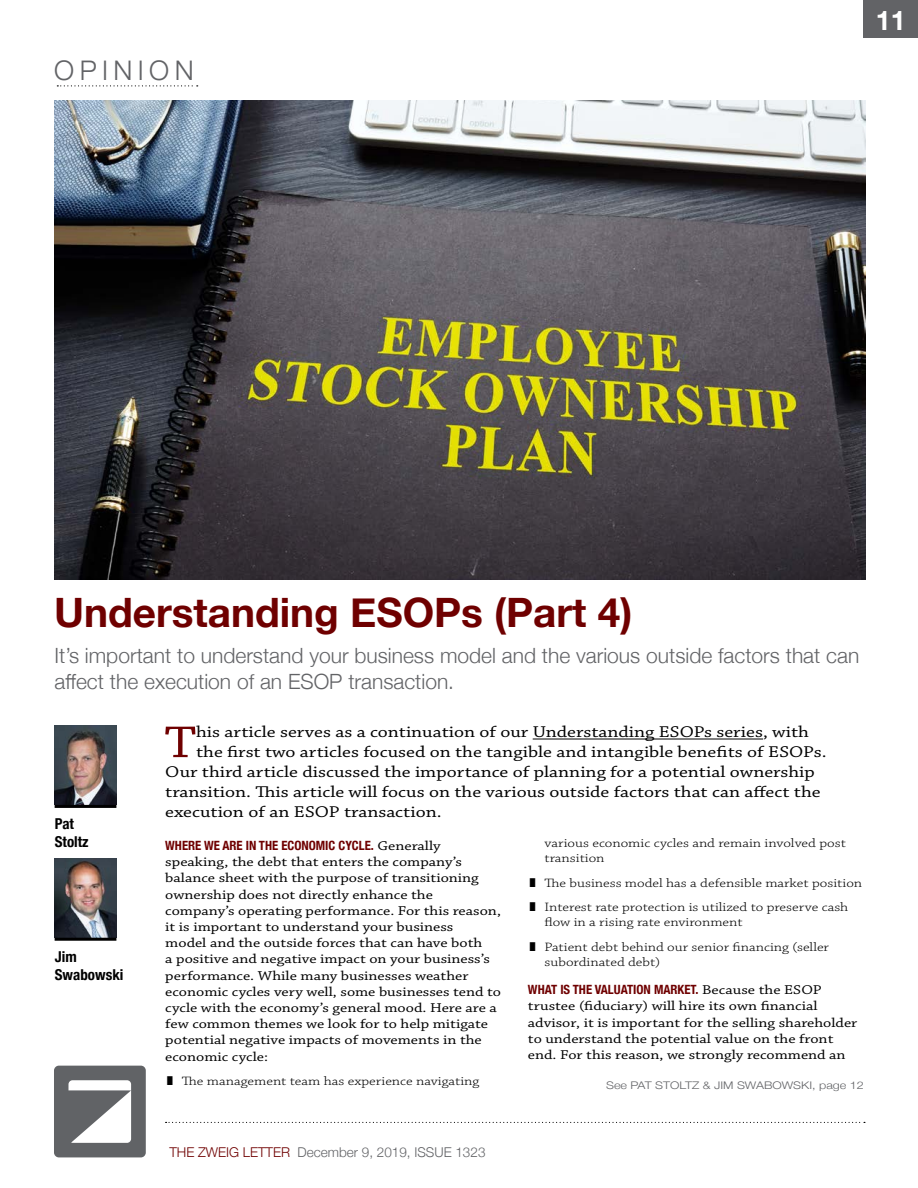
<style>
.page{position:relative;width:918px;height:1188px;background:#fff}
.page>*{position:absolute;margin:0;border:0;box-sizing:border-box;transform-origin:0 0}
.colum_lede{font:46.95px "Chaparral Pro";color:#6f0000;scale:1.2 1}
._1__Headline{font:700 40.5px "Helvetica Neue";color:#6f0000}
.Page_Topper{font:300 27px "Helvetica Neue";letter-spacing:.2em;color:#626366}
.t1{font:700 27px "Helvetica Neue";color:#fff}
._2__Deck{font:300 21px/25.2px "Helvetica Neue";color:#626366}
.colum_lede-2{font:16.5px "Chaparral Pro";color:#000;scale:1.2 1}
.t2{font:700 condensed 15px/18px "Helvetica Neue";color:#000}
.In-text_topic_heads{font:13.5px/16.2px "Chaparral Pro";color:#000;scale:1.2 1}
.t3{font:300 13.5px "Helvetica Neue";color:#626366}
.t4{font:300 12.75px/15.3px "Chaparral Pro";color:#000;scale:1.2 1}
.In-text_topic_heads-2{font:700 condensed 12.75px "Helvetica Neue";color:#6f0000}
._9__Credits{font:300 10.5px "Helvetica Neue";color:#626366;scale:1.2 1}
.s1{font-family:"Chaparral Pro";font-weight:400;font-stretch:normal;font-size:13.5px;color:#000}
.s2{color:#6f0000}
</style>
<div class="page">
<div style="left:864px;top:0;width:54px;height:38px;background:#626366"></div>
<svg style="left:166px;top:1122px;width:699px;height:1px"></svg>
<svg style="left:54px;top:1066px;width:92px;height:91px"></svg>
<hr style="left:533px;top:739px;width:230px;height:1px;background:#000">
<svg style="left:57px;top:85px;width:141px;height:1px"></svg>
<img style="left:55px;top:725px;width:61px;height:80px">
<hr style="left:55px;top:805px;width:61px;height:3px;background:#000">
<img style="left:55px;top:100px;width:810px;height:480px">
<img style="left:55px;top:858px;width:61px;height:80px">
<hr style="left:55px;top:938px;width:61px;height:3px;background:#000">
<p class="Page_Topper" style="left:54px;top:49px;width:141px">OPINION</p>
<h3 class="t1" style="left:876px;top:-1px;width:32px">11</h3>
<p class="_1__Headline" style="left:54px;top:581px;width:580px">Understanding ESOPs (Part 4)</p>
<p class="_2__Deck" style="left:55px;top:642px;width:806px">It’s important to understand your business model and the various outside factors that can affect the execution of an ESOP transaction.</p>
<p class="t2" style="left:55px;top:814px;width:35px">Pat<br>Stoltz</p>
<p class="t2" style="left:55px;top:947px;width:70px">Jim<br>Swabowski</p>
<p class="colum_lede" style="left:164px;top:716px;width:28px">T</p>
<p class="colum_lede-2" style="left:196px;top:723px;width:512px">his article serves as a continuation of our Understanding ESOPs series, with</p>
<p class="colum_lede-2" style="left:196px;top:743px;width:527px">the first two articles focused on the tangible and intangible benefits of ESOPs.</p>
<p class="colum_lede-2" style="left:165px;top:763px;width:543px">Our third article discussed the importance of planning for a potential ownership</p>
<p class="colum_lede-2" style="left:165px;top:782px;width:548px">transition. This article will focus on the various outside factors that can affect the</p>
<p class="colum_lede-2" style="left:165px;top:802px;width:232px">execution of an ESOP transaction.</p>
<p class="In-text_topic_heads-2" style="left:165px;top:835px;width:277px">WHERE WE ARE IN THE ECONOMIC CYCLE. <span class="s1">Generally</span></p>
<p class="In-text_topic_heads" style="left:165px;top:854px;width:281px">speaking, the debt that enters the company’s balance sheet with the purpose of transitioning ownership does not directly enhance the company’s operating performance. For this reason, it is important to understand your business<br>model and the outside forces that can have both<br>a positive and negative impact on your business’s performance. While many businesses weather economic cycles very well, some businesses tend to cycle with the economy’s general mood. Here are a few common themes we look for to help mitigate potential negative impacts of movements in the economic cycle:</p>
<p class="t4" style="left:167px;top:1074px;width:262px">❚ The management team has experience navigating</p>
<p class="t3" style="left:169px;top:1142px;width:318px"><span class="s2">THE ZWEIG LETTER</span> December 9, 2019, ISSUE 1323</p>
<p class="t4" style="left:544px;top:836px;width:253px">various economic cycles and remain involved post transition</p>
<p class="t4" style="left:529px;top:876px;width:279px">❚ The business model has a defensible market position</p>
<p class="t4" style="left:544px;top:900px;width:255px;text-indent:-15px">❚ Interest rate protection is utilized to preserve cash flow in a rising rate environment</p>
<p class="t4" style="left:544px;top:940px;width:239px;text-indent:-15px">❚ Patient debt behind our senior financing (seller subordinated debt)</p>
<p class="In-text_topic_heads-2" style="left:528px;top:979px;width:295px">WHAT IS THE VALUATION MARKET. <span class="s1">Because the ESOP</span></p>
<p class="In-text_topic_heads" style="left:528px;top:999px;width:276px">trustee (fiduciary) will hire its own financial advisor, it is important for the selling shareholder to understand the potential value on the front end. For this reason, we strongly recommend an</p>
<p class="_9__Credits" style="left:606px;top:1077px;width:216px">See PAT STOLTZ &amp; JIM SWABOWSKI, page 12</p>
</div>
